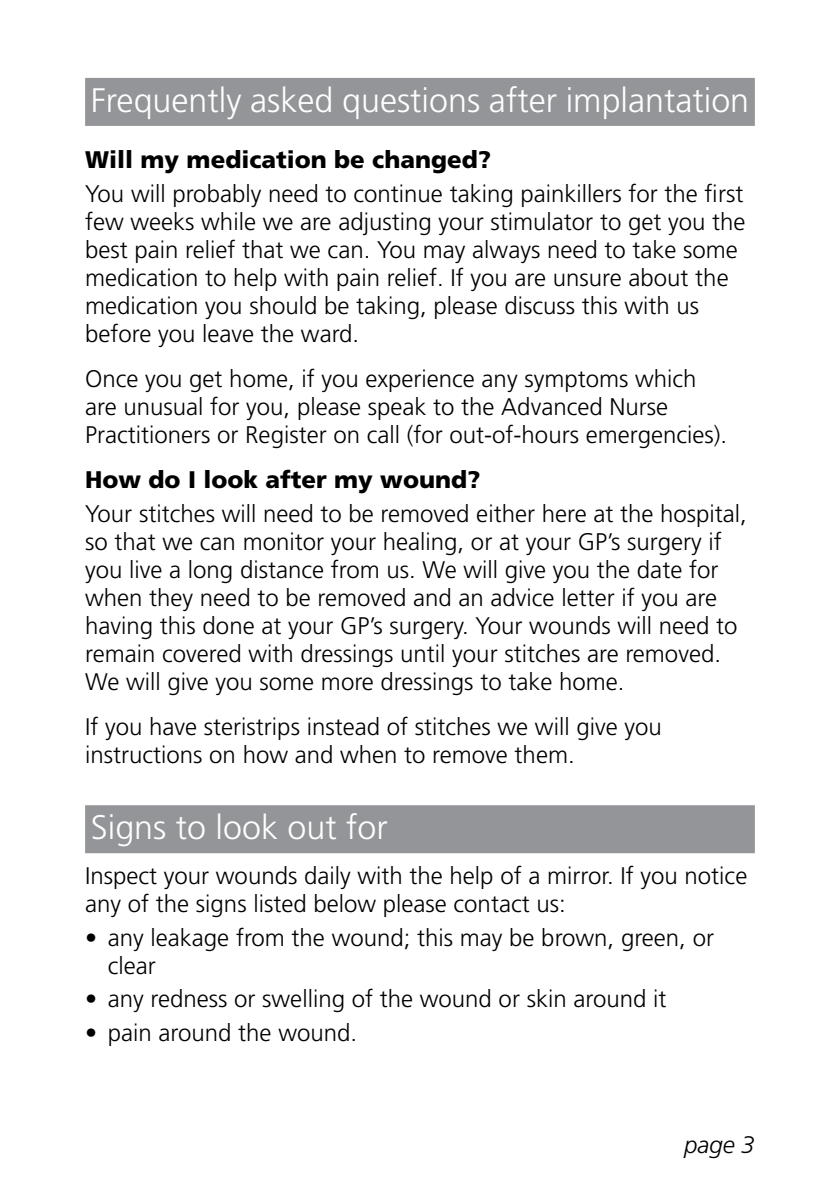
<style>
.page{position:relative;width:840px;height:1191px;background:#fff}
.page>*{position:absolute;margin:0;border:0;box-sizing:border-box;transform-origin:0 0}
.t1{font:300 34px "Frutiger";color:#fff}
.t2{font:300 24px/28px "Frutiger";color:#000}
.t3{font:900 24px "Frutiger";color:#000}
.t4{font:italic 300 24px "Frutiger";color:#000}
</style>
<div class="page">
<div style="left:85px;top:78px;width:669px;height:48px;background:#939598"></div>
<div style="left:85px;top:805px;width:669px;height:48px;background:#939598"></div>
<h1 class="t1" style="left:91px;top:81px;width:659px">Frequently asked questions after implantation</h1>
<p class="t3" style="left:85px;top:145px;width:407px">Will my medication be changed?</p>
<p class="t2" style="left:85px;top:179px;width:661px">You will probably need to continue taking painkillers for the first few weeks while we are adjusting your stimulator to get you the best pain relief that we can. You may always need to take some medication to help with pain relief. If you are unsure about the medication you should be taking, please discuss this with us before you leave the ward.</p>
<p class="t2" style="left:85px;top:364px;width:643px">Once you get home, if you experience any symptoms which are unusual for you, please speak to the Advanced Nurse<br>Practitioners or Register on call (for out-of-hours emergencies).</p>
<p class="t3" style="left:85px;top:465px;width:396px">How do I look after my wound?</p>
<p class="t2" style="left:85px;top:499px;width:663px">Your stitches will need to be removed either here at the hospital, so that we can monitor your healing, or at your GP’s surgery if you live a long distance from us. We will give you the date for when they need to be removed and an advice letter if you are having this done at your GP’s surgery. Your wounds will need to remain covered with dressings until your stitches are removed.<br>We will give you some more dressings to take home.</p>
<p class="t2" style="left:85px;top:712px;width:578px">If you have steristrips instead of stitches we will give you instructions on how and when to remove them.</p>
<h1 class="t1" style="left:91px;top:808px;width:298px">Signs to look out for</h1>
<p class="t2" style="left:85px;top:861px;width:663px">Inspect your wounds daily with the help of a mirror. If you notice any of the signs listed below please contact us:</p>
<p class="t2" style="left:108px;top:923px;width:607px;text-indent:-23px">• any leakage from the wound; this may be brown, green, or clear</p>
<p class="t2" style="left:85px;top:985px;width:582px">• any redness or swelling of the wound or skin around it</p>
<p class="t2" style="left:85px;top:1018px;width:273px">• pain around the wound.</p>
<p class="t4" style="left:683px;top:1131px;width:72px">page 3</p>
</div>
